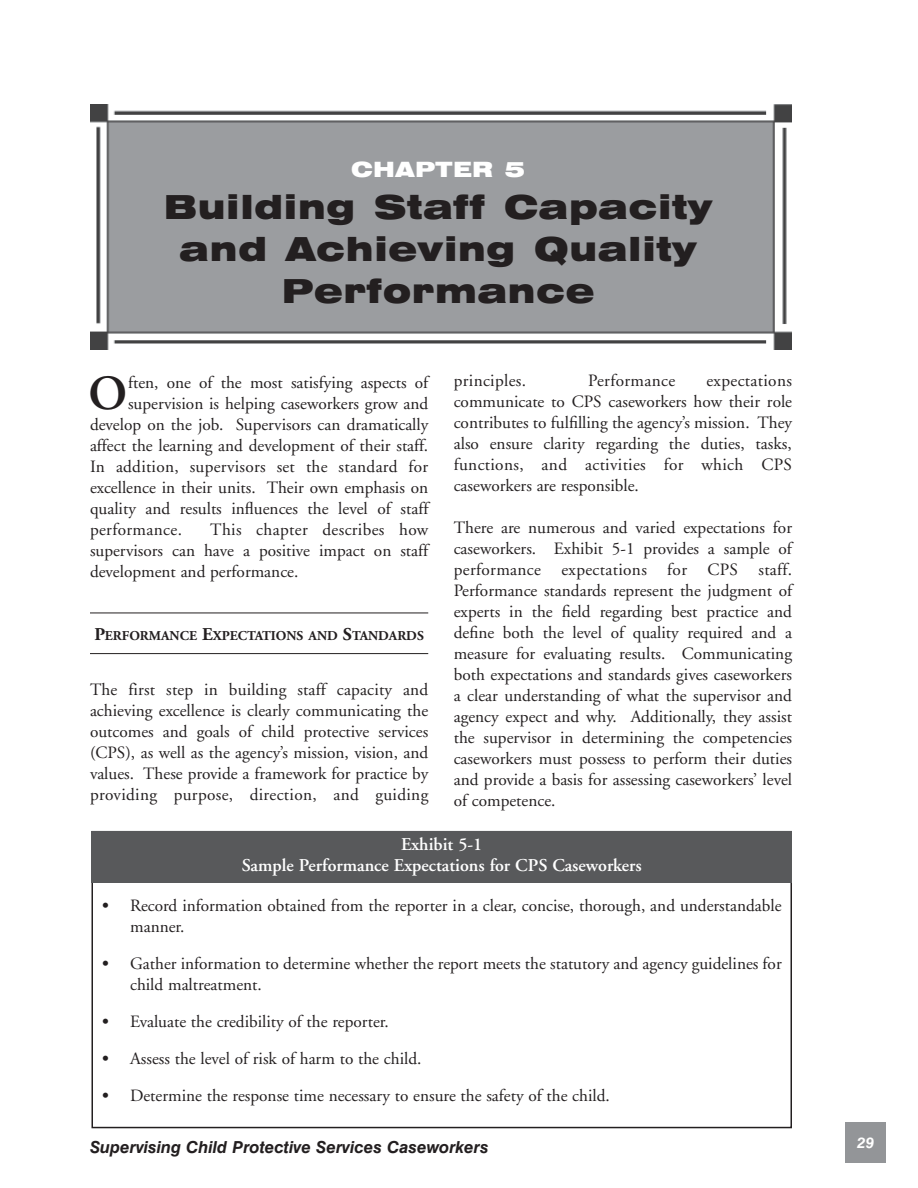
<style>
.page{position:relative;width:918px;height:1188px;background:#fff}
.page>*{position:absolute;margin:0;border:0;box-sizing:border-box;transform-origin:0 0}
.t1{font:600 48.9px "Adobe Garamond";color:#231f20}
.t2{font:900 expanded 33px/42px "Swiss 721 BT";letter-spacing:.02em;color:#231f20;text-align:center}
.t3{font:900 expanded 21px "Swiss 721 BT";letter-spacing:.02em;color:#fff}
.t4{font:600 18px/21px "Adobe Garamond";color:#fff;text-align:center}
.t5{font:17.25px/21px "Adobe Garamond";color:#231f20;text-align:justify}
.t6{font:17.25px "Adobe Garamond";letter-spacing:.02em;color:#231f20}
.t7{font:italic 700 16.5px "Swiss 721 BT";color:#231f20}
.t8{font:italic 700 15px "Swiss 721 BT";color:#fff}
.t9{font:700 13.5px "Adobe Garamond";color:#231f20}
.s1{font-size:18px}
.s2{font-weight:600}
</style>
<div class="page">
<div style="left:846px;top:1122px;width:40px;height:41px;background:#939598"></div>
<hr style="left:90px;top:613px;width:338px;height:1px;background:#231f20">
<hr style="left:90px;top:653px;width:338px;height:1px;background:#231f20">
<img style="left:90px;top:104px;width:702px;height:246px">
<div style="left:92px;top:831px;width:700px;height:52px;background:#58595b"></div>
<p class="t3" style="left:351px;top:162px;width:175px">CHAPTER 5</p>
<h2 class="t2" style="left:164px;top:189px;width:550px">Building Staff Capacity and Achieving Quality<br>Performance</h2>
<h1 class="t1" style="left:89px;top:374px;width:40px">O</h1>
<p class="t5" style="left:128px;top:373px;width:302px">ften, one of the most satisfying aspects of</p>
<p class="t5" style="left:128px;top:394px;width:302px">supervision is helping caseworkers grow and</p>
<p class="t5" style="left:90px;top:415px;width:340px">develop on the job. Supervisors can dramatically</p>
<p class="t5" style="left:90px;top:436px;width:340px">affect the learning and development of their staff.</p>
<p class="t5" style="left:90px;top:457px;width:340px">In addition, supervisors set the standard for</p>
<p class="t5" style="left:90px;top:478px;width:340px">excellence in their units. Their own emphasis on</p>
<p class="t5" style="left:90px;top:499px;width:340px">quality and results influences the level of staff</p>
<p class="t6" style="left:90px;top:522px;width:93px">performance.</p>
<p class="t5" style="left:90px;top:520px;width:340px;text-indent:120px">This chapter describes how supervisors can have a positive impact on staff development and performance.</p>
<p class="t9" style="left:94px;top:630px;width:331px"><span class="s1">P</span>ERFORMANCE <span class="s1">E</span>XPECTATIONS AND <span class="s1">S</span>TANDARDS</p>
<p class="t5" style="left:90px;top:681px;width:340px">The first step in building staff capacity and achieving excellence is clearly communicating the outcomes and goals of child protective services (CPS), as well as the agency’s mission, vision, and values. These provide a framework for practice by providing purpose, direction, and guiding</p>
<p class="t6" style="left:454px;top:374px;width:74px">principles.</p>
<p class="t6" style="left:588px;top:374px;width:89px">Performance</p>
<p class="t5" style="left:454px;top:372px;width:340px;text-indent:253px">expectations communicate to CPS caseworkers how their role contributes to fulfilling the agency’s mission. They also ensure clarity regarding the duties, tasks, functions, and activities for which CPS caseworkers are responsible.</p>
<p class="t5" style="left:454px;top:519px;width:340px">There are numerous and varied expectations for caseworkers. Exhibit 5-1 provides a sample of performance expectations for CPS staff.<br>Performance standards represent the judgment of experts in the field regarding best practice and define both the level of quality required and a measure for evaluating results. Communicating both expectations and standards gives caseworkers a clear understanding of what the supervisor and agency expect and why. Additionally, they assist the supervisor in determining the competencies caseworkers must possess to perform their duties and provide a basis for assessing caseworkers’ level of competence.</p>
<p class="t4" style="left:242px;top:836px;width:402px">Exhibit 5-1<br>Sample Performance Expectations for CPS Caseworkers</p>
<p class="t5" style="left:130px;top:897px;width:653px;text-indent:-28px"><span class="s2">•</span> Record information obtained from the reporter in a clear, concise, thorough, and understandable manner.</p>
<p class="t5" style="left:130px;top:955px;width:653px;text-indent:-28px"><span class="s2">•</span> Gather information to determine whether the report meets the statutory and agency guidelines for child maltreatment.</p>
<p class="t5" style="left:102px;top:1013px;width:288px"><span class="s2">•</span> Evaluate the credibility of the reporter.</p>
<p class="t5" style="left:102px;top:1050px;width:321px"><span class="s2">•</span> Assess the level of risk of harm to the child.</p>
<p class="t5" style="left:102px;top:1087px;width:509px"><span class="s2">•</span> Determine the response time necessary to ensure the safety of the child.</p>
<p class="t7" style="left:90px;top:1141px;width:400px">Supervising Child Protective Services Caseworkers</p>
<p class="t8" style="left:857px;top:1138px;width:19px">29</p>
</div>
